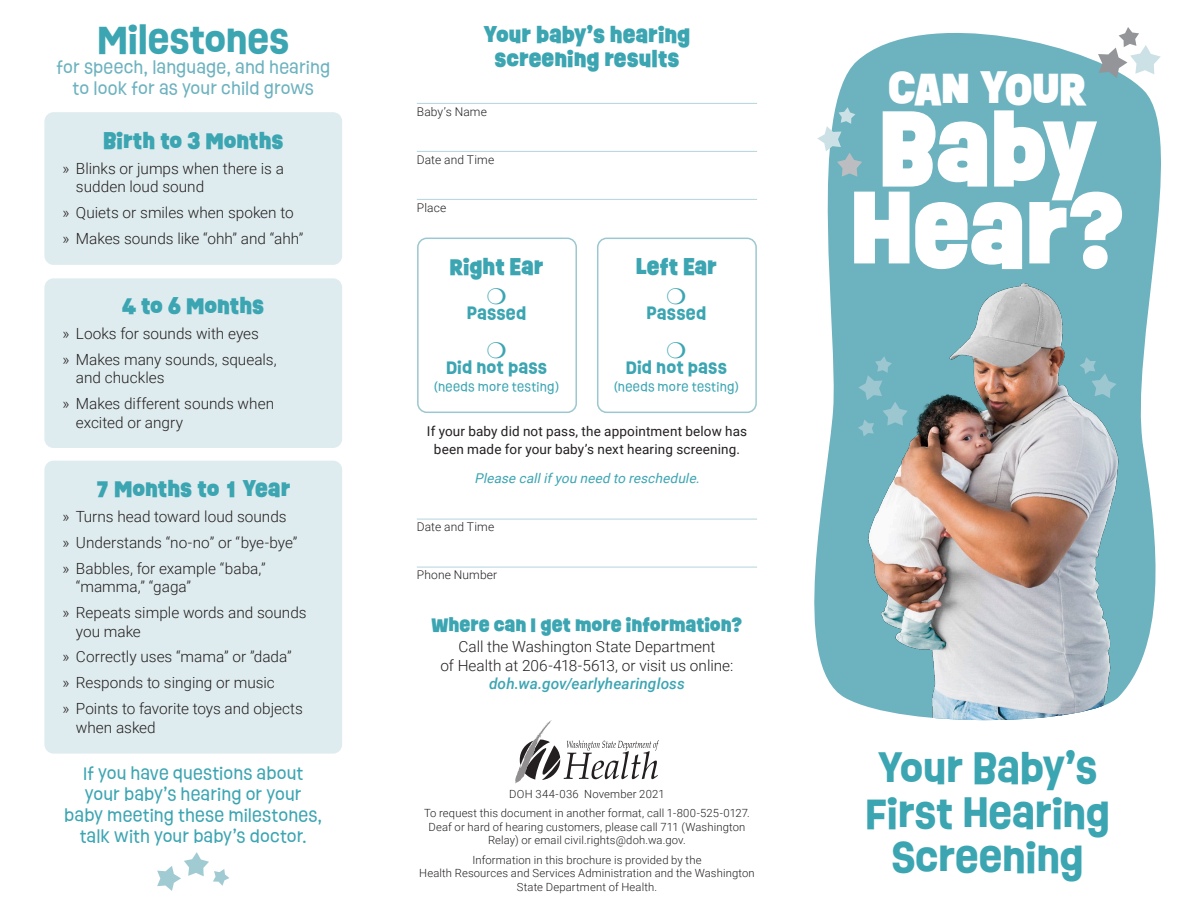
<style>
.page{position:relative;width:1188px;height:918px;background:#fff}
.page>*{position:absolute;margin:0;border:0;box-sizing:border-box;transform-origin:0 0}
.t1{font:900 94.5px "Ruddy";color:#fff}
.t2{font:900 91.8px "Ruddy";color:#fff}
.t3{font:900 41.85px "Ruddy";letter-spacing:-.02em;color:#fff}
.H1-elephant{font:700 39.15px/44.5px "Ruddy";letter-spacing:-.01em;color:#3ca5b2;text-align:center}
.H1-elephant-2{font:700 36px "Ruddy";letter-spacing:-.005em;color:#3ca5b2}
.H1-elephant-3{font:900 21px/24px "Ruddy";letter-spacing:-.005em;color:#3ca5b2;text-align:center}
.H1-elephant-4{font:900 18px "Ruddy";letter-spacing:-.005em;color:#3ca5b2}
.t4{font:16.5px/21px "Ruddy";letter-spacing:.01em;color:#3ca5b2;text-align:center}
.t5{font:16.5px/21px "Ruddy";letter-spacing:.01em;color:#6cb2bf;text-align:center}
.t6{font:700 16.5px "Ruddy";letter-spacing:.01em;color:#3ca5b2}
.BL_text_-_elephant{font:300 15.3px/18.3px "Roboto";color:#231f20}
.t7{font:13.5px/18px "Roboto";letter-spacing:.01em;color:#231f20;text-align:center}
.t8{font:italic 13.5px "Roboto";color:#3ca5b2}
.t9{font:300 12px "Roboto";letter-spacing:.01em;color:#231f20}
.t10{font:12px "Ruddy";letter-spacing:.02em;color:#3ca5b2}
.t11{font:300 11.25px/13.5px "Roboto";letter-spacing:.01em;color:#231f20;text-align:center}
.s1{font-weight:500;font-style:italic;color:#3ca5b2}
</style>
<div class="page">
<div style="left:827px;top:33px;width:334px;height:241px;background:#6cb2bf"></div>
<img style="left:814px;top:274px;width:342px;height:447px">
<svg style="left:858px;top:356px;width:50px;height:81px;background:#76b6c2"></svg>
<svg style="left:1098px;top:27px;width:63px;height:51px"></svg>
<svg style="left:1080px;top:357px;width:37px;height:41px;background:#79b7c3"></svg>
<svg style="left:817px;top:107px;width:45px;height:70px"></svg>
<svg style="left:515px;top:720px;width:144px;height:64px"></svg>
<svg style="left:157px;top:852px;width:72px;height:39px"></svg>
<div style="left:44px;top:112px;width:298px;height:153px;background:#dfecef;border-radius:9px"></div>
<div style="left:44px;top:278px;width:298px;height:170px;background:#dfecef;border-radius:9px"></div>
<div style="left:44px;top:461px;width:298px;height:293px;background:#dfecef;border-radius:9px"></div>
<hr style="left:417px;top:103px;width:340px;height:1px;background:#b4d4db">
<hr style="left:417px;top:151px;width:340px;height:1px;background:#b4d4db">
<hr style="left:417px;top:199px;width:340px;height:1px;background:#b4d4db">
<div style="left:417px;top:238px;width:160px;height:175px;border:2px solid #9cc7d1;border-radius:9px"></div>
<div style="left:597px;top:238px;width:160px;height:175px;border:2px solid #9cc7d1;border-radius:9px"></div>
<hr style="left:417px;top:519px;width:340px;height:1px;background:#b4d4db">
<hr style="left:417px;top:567px;width:340px;height:1px;background:#b4d4db">
<h1 class="H1-elephant-2" style="left:97px;top:13px;width:194px">MILESTONES</h1>
<p class="t5" style="left:56px;top:57px;width:275px">FOR SPEECH, LANGUAGE, AND HEARING<br>TO LOOK FOR AS YOUR CHILD GROWS</p>
<h1 class="H1-elephant-3" style="left:103px;top:129px;width:182px">BIRTH TO 3 MONTHS</h1>
<p class="BL_text_-_elephant" style="left:76px;top:159px;width:210px;text-indent:-14px">» Blinks or jumps when there is a sudden loud sound</p>
<p class="BL_text_-_elephant" style="left:62px;top:203px;width:233px">» Quiets or smiles when spoken to</p>
<p class="BL_text_-_elephant" style="left:62px;top:229px;width:243px">» Makes sounds like “ohh” and “ahh”</p>
<h1 class="H1-elephant-3" style="left:122px;top:294px;width:143px">4 TO 6 MONTHS</h1>
<p class="BL_text_-_elephant" style="left:62px;top:324px;width:198px">» Looks for sounds with eyes</p>
<p class="BL_text_-_elephant" style="left:76px;top:350px;width:202px;text-indent:-14px">» Makes many sounds, squeals, and chuckles</p>
<p class="BL_text_-_elephant" style="left:76px;top:394px;width:200px;text-indent:-14px">» Makes different sounds when excited or angry</p>
<h1 class="H1-elephant-3" style="left:96px;top:477px;width:196px">7 MONTHS TO 1 YEAR</h1>
<p class="BL_text_-_elephant" style="left:62px;top:507px;width:226px">» Turns head toward loud sounds</p>
<p class="BL_text_-_elephant" style="left:62px;top:533px;width:237px">» Understands “no-no” or “bye-bye”</p>
<p class="BL_text_-_elephant" style="left:76px;top:559px;width:191px;text-indent:-14px">» Babbles, for example “baba,” “mamma,” “gaga”</p>
<p class="BL_text_-_elephant" style="left:76px;top:603px;width:232px;text-indent:-14px">» Repeats simple words and sounds you make</p>
<p class="BL_text_-_elephant" style="left:62px;top:647px;width:231px">» Correctly uses “mama” or ”dada”</p>
<p class="BL_text_-_elephant" style="left:62px;top:673px;width:214px">» Responds to singing or music</p>
<p class="BL_text_-_elephant" style="left:76px;top:699px;width:228px;text-indent:-14px">» Points to favorite toys and objects when asked</p>
<p class="t4" style="left:64px;top:762px;width:260px">IF YOU HAVE QUESTIONS ABOUT<br>YOUR BABY’S HEARING OR YOUR<br>BABY MEETING THESE MILESTONES,<br>TALK WITH YOUR BABY’S DOCTOR.</p>
<h1 class="H1-elephant-3" style="left:484px;top:22px;width:208px">YOUR BABY’S HEARING<br>SCREENING RESULTS</h1>
<p class="t9" style="left:417px;top:103px;width:72px">Baby’s Name</p>
<p class="t9" style="left:417px;top:151px;width:79px">Date and Time</p>
<p class="t9" style="left:417px;top:199px;width:31px">Place</p>
<h1 class="H1-elephant-3" style="left:449px;top:255px;width:96px">RIGHT EAR</h1>
<p class="t6" style="left:467px;top:301px;width:61px">PASSED</p>
<h1 class="H1-elephant-3" style="left:636px;top:255px;width:83px">LEFT EAR</h1>
<p class="t6" style="left:647px;top:301px;width:61px">PASSED</p>
<p class="t6" style="left:446px;top:355px;width:103px">DID NOT PASS</p>
<p class="t10" style="left:434px;top:378px;width:126px">(NEEDS MORE TESTING)</p>
<p class="t6" style="left:626px;top:355px;width:103px">DID NOT PASS</p>
<p class="t10" style="left:614px;top:378px;width:126px">(NEEDS MORE TESTING)</p>
<p class="t7" style="left:427px;top:422px;width:322px">If your baby did not pass, the appointment below has been made for your baby’s next hearing screening.</p>
<p class="t8" style="left:474px;top:469px;width:230px">Please callifyou need to reschedule.</p>
<p class="t9" style="left:417px;top:519px;width:79px">Date and Time</p>
<p class="t9" style="left:417px;top:567px;width:82px">Phone Number</p>
<h1 class="H1-elephant-4" style="left:431px;top:611px;width:312px">WHERE CAN I GET MORE INFORMATION?</h1>
<p class="BL_text_-_elephant" style="left:440px;top:637px;width:294px;text-align:center">Call the Washington State Department<br>of Health at 206-418-5613, or visit us online: <span class="s1">doh.wa.gov/earlyhearingloss</span></p>
<p class="t11" style="left:509px;top:787px;width:157px">DOH 344-036 November 2021</p>
<p class="t11" style="left:424px;top:806px;width:327px">To request this document in another format, call 1-800-525-0127.<br>Deaf or hard of hearing customers, please call 711 (Washington<br>Relay) or email civil.rights@doh.wa.gov.</p>
<p class="t11" style="left:419px;top:853px;width:337px">Information in this brochure is provided by the<br>Health Resources and Services Administration and the Washington<br>State Department of Health.</p>
<p class="t3" style="left:888px;top:57px;width:201px">CAN YOUR</p>
<p class="t2" style="left:878px;top:81px;width:220px">BABY</p>
<p class="t1" style="left:850px;top:160px;width:277px">HEAR?</p>
<h1 class="H1-elephant" style="left:865px;top:746px;width:247px">YOUR BABY’S<br>FIRST HEARING<br>SCREENING</h1>
</div>
